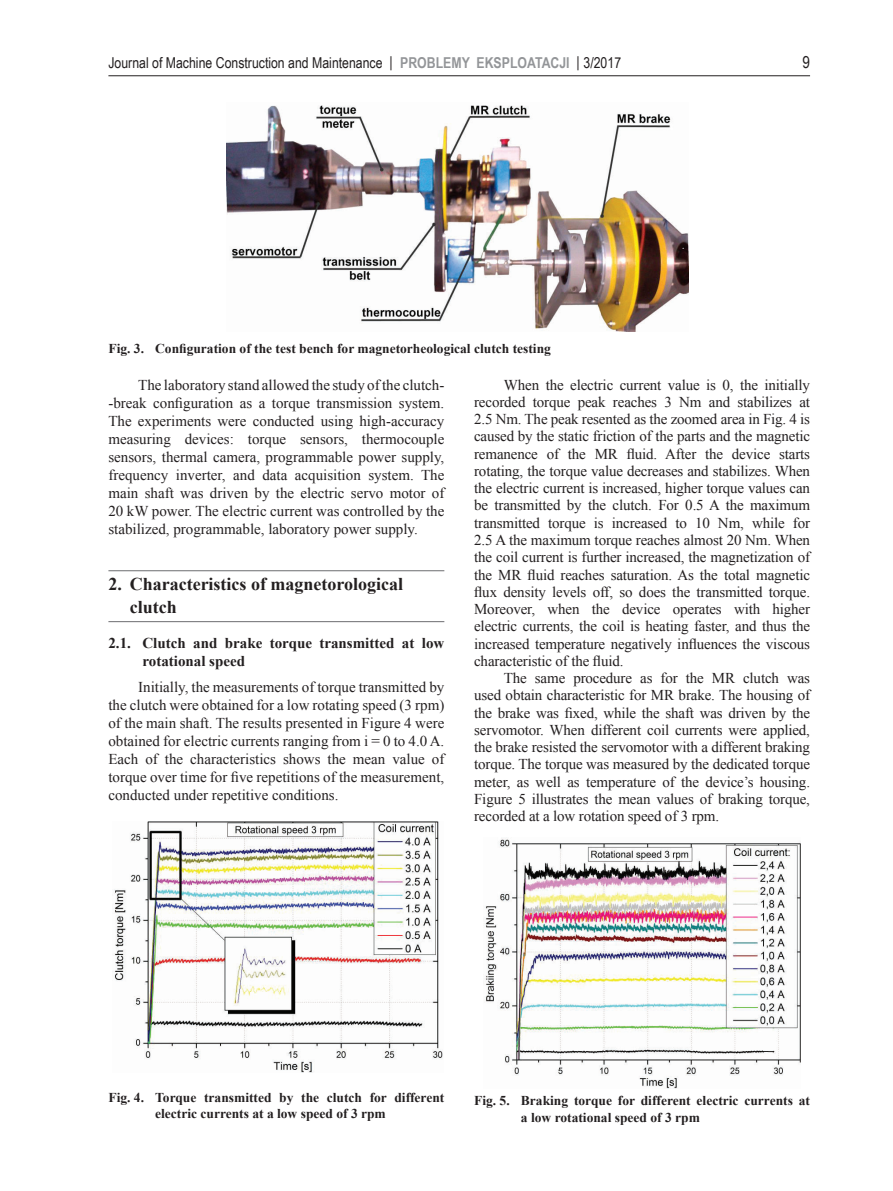
<style>
.page{position:relative;width:893px;height:1191px;background:#fff}
.page>*{position:absolute;margin:0;border:0;box-sizing:border-box;transform-origin:0 0}
.tyt_2{font:700 18px/22.5px "Times New Roman";color:#231f20}
.t1{font:16.5px "Arial Narrow";color:#231f20}
.a_podstawowy_ang{font:15px/17.2px "Times New Roman";letter-spacing:-.005em;color:#231f20;text-align:justify}
.t2{font:15px "Arial Narrow";color:#231f20}
.Tyt-2-1{font:700 15px/18px "Times New Roman";color:#231f20}
.rys_bold{font:700 13.5px/16.2px "Times New Roman";color:#231f20}
.s1{font-weight:700;color:#939598}
</style>
<div class="page">
<hr style="left:108px;top:75px;width:702px;height:1px;background:#231f20">
<img style="left:226px;top:105px;width:462px;height:227px">
<img style="left:485px;top:838px;width:315px;height:250px">
<hr style="left:108px;top:570px;width:336px;height:1px;background:#6c6d70">
<hr style="left:108px;top:621px;width:336px;height:1px;background:#6c6d70">
<img style="left:114px;top:822px;width:329px;height:250px">
<p class="t2" style="left:108px;top:52px;width:514px">Journal of Machine Construction and Maintenance | <span class="s1">PROBLEMY EKSPLOATACJI</span> | 3/2017</p>
<p class="t1" style="left:802px;top:50px;width:9px">9</p>
<p class="rys_bold" style="left:108px;top:340px;width:444px">Fig. 3. Configuration of the test bench for magnetorheological clutch testing</p>
<p class="a_podstawowy_ang" style="left:474px;top:376px;width:337px;text-indent:30px">When the electric current value is 0, the initially recorded torque peak reaches 3 Nm and stabilizes at 2.5 Nm. The peak resented as the zoomed area in Fig. 4 is caused by the static friction of the parts and the magnetic remanence of the MR fluid. After the device starts rotating, the torque value decreases and stabilizes. When the electric current is increased, higher torque values can be transmitted by the clutch. For 0.5 A the maximum transmitted torque is increased to 10 Nm, while for 2.5 A the maximum torque reaches almost 20 Nm. When the coil current is further increased, the magnetization of the MR fluid reaches saturation. As the total magnetic flux density levels off, so does the transmitted torque.<br>Moreover, when the device operates with higher electric currents, the coil is heating faster, and thus the increased temperature negatively influences the viscous characteristic of the fluid.</p>
<p class="a_podstawowy_ang" style="left:474px;top:669px;width:337px;text-indent:30px">The same procedure as for the MR clutch was used obtain characteristic for MR brake. The housing of the brake was fixed, while the shaft was driven by the servomotor. When different coil currents were applied, the brake resisted the servomotor with a different braking torque. The torque was measured by the dedicated torque meter, as well as temperature of the device’s housing.<br>Figure 5 illustrates the mean values of braking torque, recorded at a low rotation speed of 3 rpm.</p>
<p class="a_podstawowy_ang" style="left:108px;top:375px;width:337px;line-height:18px;text-indent:30px">The laboratory stand allowed the study of the clutch--break configuration as a torque transmission system.<br>The experiments were conducted using high-accuracy measuring devices: torque sensors, thermocouple sensors, thermal camera, programmable power supply, frequency inverter, and data acquisition system. The main shaft was driven by the electric servo motor of 20 kW power. The electric current was controlled by the stabilized, programmable, laboratory power supply.</p>
<p class="tyt_2" style="left:130px;top:572px;width:275px;text-indent:-21px">2. Characteristics of magnetorological clutch</p>
<p class="Tyt-2-1" style="left:142px;top:633px;width:303px;text-indent:-34px">2.1. Clutch and brake torque transmitted at low rotational speed</p>
<p class="a_podstawowy_ang" style="left:108px;top:678px;width:337px;line-height:18px;text-indent:30px">Initially, the measurements of torque transmitted by the clutch were obtained for a low rotating speed (3 rpm) of the main shaft. The results presented in Figure 4 were obtained for electric currents ranging from i = 0 to 4.0 A.<br>Each of the characteristics shows the mean value of torque over time for five repetitions of the measurement, conducted under repetitive conditions.</p>
<p class="rys_bold" style="left:155px;top:1089px;width:291px;text-indent:-47px">Fig. 4. Torque transmitted by the clutch for different electric currents at a low speed of 3 rpm</p>
<p class="rys_bold" style="left:521px;top:1092px;width:291px;text-indent:-47px">Fig. 5. Braking torque for different electric currents at a low rotational speed of 3 rpm</p>
</div>
